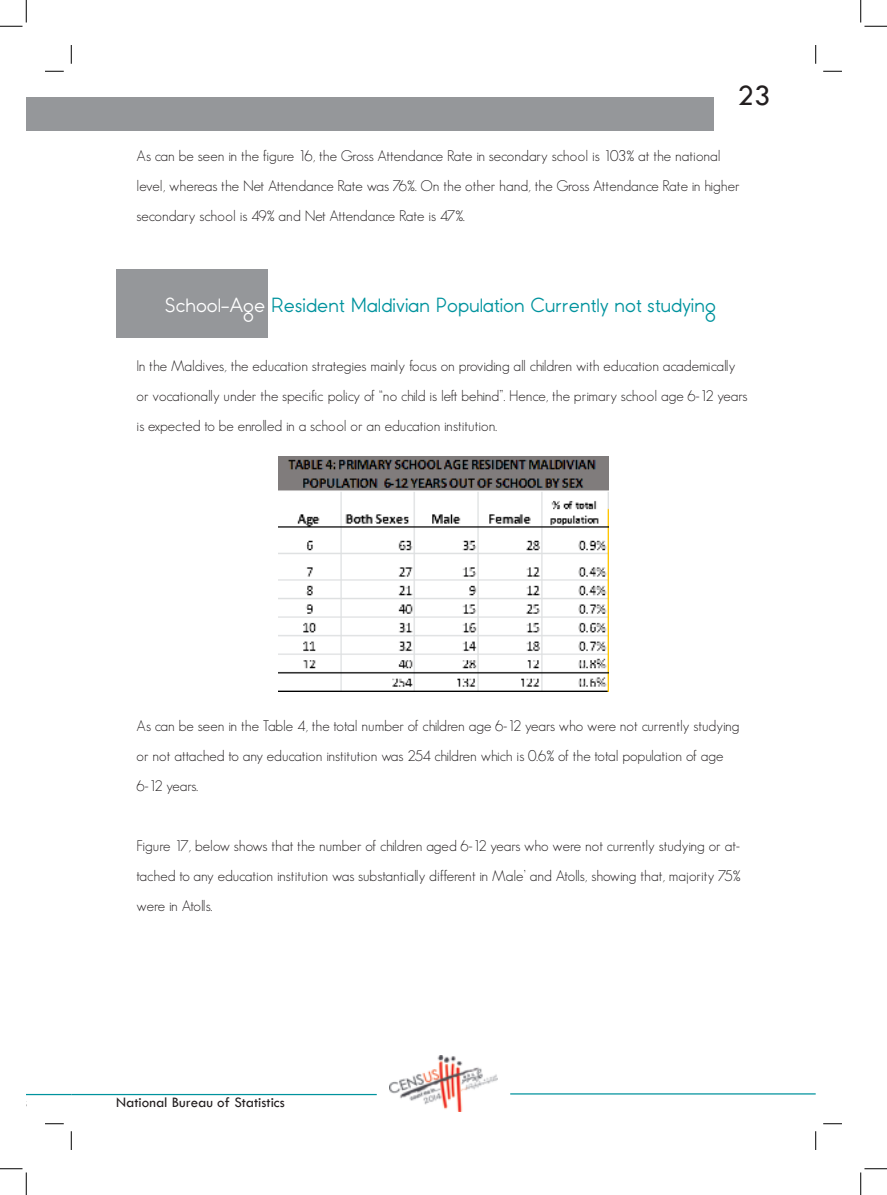
<style>
.page{position:relative;width:887px;height:1195px;background:#fff}
.page>*{position:absolute;margin:0;border:0;box-sizing:border-box;transform-origin:0 0}
.t1{font:30px "Tw Cen";color:#231f20}
.t2{font:22.5px "Wilmina";color:#00939e}
.t3{font:300 15px/30px "Geosans";color:#231f20}
.t4{font:15px "Tw Cen";color:#231f20}
.s1{color:#fff}
</style>
<div class="page">
<hr style="left:26px;top:1094px;width:45px;height:1px;background:#00939e">
<div style="left:26px;top:97px;width:45px;height:34px;background:#95979a"></div>
<hr style="left:510px;top:1093px;width:305px;height:1px;background:#00939e">
<hr style="left:71px;top:1094px;width:306px;height:1px;background:#00939e">
<img style="left:390px;top:1056px;width:107px;height:56px">
<div style="left:71px;top:97px;width:643px;height:34px;background:#95979a"></div>
<div style="left:116px;top:269px;width:152px;height:69px;background:#95979a"></div>
<img style="left:278px;top:456px;width:330px;height:236px">
<svg style="left:45px;top:70px;width:19px;height:2px"></svg>
<svg style="left:823px;top:70px;width:19px;height:2px"></svg>
<svg style="left:45px;top:1123px;width:19px;height:1px"></svg>
<svg style="left:823px;top:1123px;width:19px;height:1px"></svg>
<svg style="left:70px;top:45px;width:2px;height:19px"></svg>
<svg style="left:70px;top:1131px;width:2px;height:19px"></svg>
<svg style="left:815px;top:45px;width:1px;height:19px"></svg>
<svg style="left:815px;top:1131px;width:1px;height:19px"></svg>
<svg style="left:0;top:0;width:27px;height:27px"></svg>
<svg style="left:0;top:1168px;width:27px;height:27px"></svg>
<svg style="left:860px;top:0;width:27px;height:27px"></svg>
<svg style="left:860px;top:1168px;width:27px;height:27px"></svg>
<h1 class="t1" style="left:737px;top:77px;width:35px">23</h1>
<p class="t3" style="left:137px;top:142px;width:604px">As can be seen in the figure 16, the Gross Attendance Rate in secondary school is 103% at the national level, whereas the Net Attendance Rate was 76%. On the other hand, the Gross Attendance Rate in higher secondary school is 49% and Net Attendance Rate is 47%.</p>
<h2 class="t2" style="left:165px;top:298px;width:552px"><span class="s1">School-Age</span> Resident Maldivian Population Currently not studying</h2>
<p class="t3" style="left:137px;top:352px;width:612px">In the Maldives, the education strategies mainly focus on providing all children with education academically or vocationally under the specific policy of “no child is left behind”. Hence, the primary school age 6-12 years is expected to be enrolled in a school or an education institution.</p>
<p class="t3" style="left:137px;top:712px;width:604px">As can be seen in the Table 4, the total number of children age 6-12 years who were not currently studying or not attached to any education institution was 254 children which is 0.6% of the total population of age<br>6-12 years.</p>
<p class="t3" style="left:137px;top:832px;width:605px;text-align:justify">Figure 17, below shows that the number of children aged 6-12 years who were not currently studying or at&shy;tached to any education institution was substantially different in Male’ and Atolls, showing that, majority 75% were in Atolls.</p>
<p class="t4" style="left:116px;top:1093px;width:170px">National Bureau of Statistics</p>
</div>
